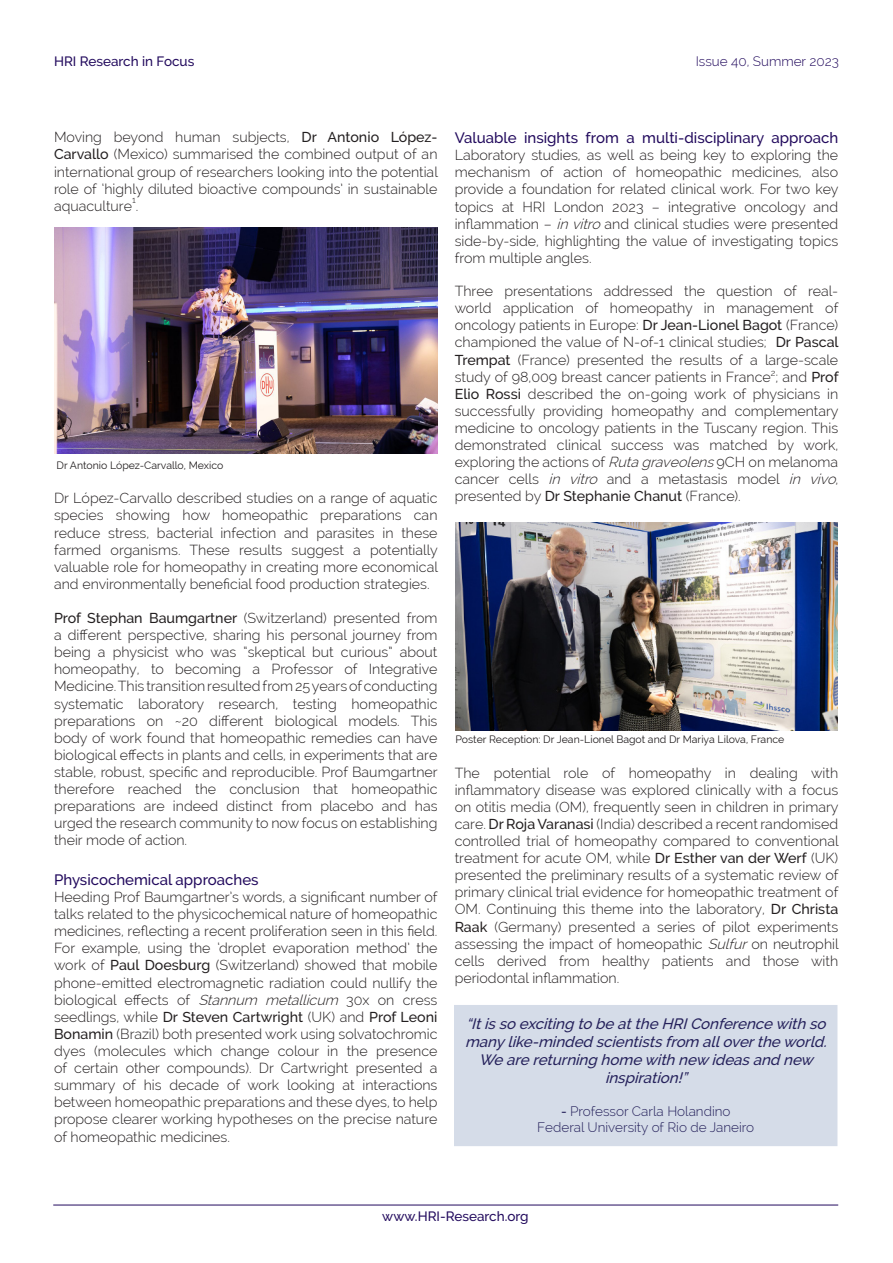
<style>
.page{position:relative;width:893px;height:1263px;background:#fff}
.page>*{position:absolute;margin:0;border:0;box-sizing:border-box;transform-origin:0 0}
.t1{font:italic 500 15px/18px "Raleway";color:#25215b;text-align:center}
.t2{font:500 15px "Raleway";color:#220a5d}
.t3{font:300 14.25px/17.1px "Raleway";color:#231f20;text-align:justify}
.t4{font:300 13.5px/16.2px "Raleway";color:#25215b;text-align:center}
.t5{font:500 13.5px "Raleway";color:#220a5d}
.t6{font:300 13.5px "Raleway";color:#220a5d}
.t7{font:10.5px "Raleway";color:#231f20}
.t8{font:300 9px "Raleway";color:#231f20}
.s1{font-weight:500}
.s2{font-style:italic}
</style>
<div class="page">
<hr style="left:53px;top:1205px;width:785px;height:1px;background:#220a5d">
<div style="left:454px;top:1005px;width:383px;height:141px;background:#d5dce8"></div>
<img style="left:455px;top:522px;width:382px;height:208px">
<img style="left:54px;top:228px;width:383px;height:226px">
<p class="t5" style="left:54px;top:53px;width:142px">HRI Research in Focus</p>
<p class="t6" style="left:696px;top:53px;width:145px">Issue 40, Summer 2023</p>
<p class="t3" style="left:54px;top:129px;width:385px">Moving beyond human subjects, <span class="s1">Dr Antonio López-Carvallo</span> (Mexico) summarised the combined output of an international group of researchers looking into the potential role of ‘highly diluted bioactive compounds’ in sustainable aquaculture .</p>
<p class="t8" style="left:132px;top:195px;width:5px">1</p>
<p class="t7" style="left:57px;top:459px;width:168px">Dr Antonio López-Carvallo, Mexico</p>
<p class="t3" style="left:54px;top:490px;width:385px">Dr López-Carvallo described studies on a range of aquatic species showing how homeopathic preparations can reduce stress, bacterial infection and parasites in these farmed organisms. These results suggest a potentially valuable role for homeopathy in creating more economical and environmentally beneficial food production strategies.</p>
<p class="t3" style="left:54px;top:609px;width:385px"><span class="s1">Prof Stephan Baumgartner</span> (Switzerland) presented from a different perspective, sharing his personal journey from being a physicist who was “skeptical but curious” about homeopathy, to becoming a Professor of Integrative Medicine. This transition resulted from 25 years of conducting systematic laboratory research, testing homeopathic preparations on ~20 different biological models. This body of work found that homeopathic remedies can have biological effects in plants and cells, in experiments that are stable, robust, specific and reproducible. Prof Baumgartner therefore reached the conclusion that homeopathic preparations are indeed distinct from placebo and has urged the research community to now focus on establishing their mode of action.</p>
<p class="t2" style="left:54px;top:871px;width:206px">Physicochemical approaches</p>
<p class="t3" style="left:54px;top:888px;width:385px">Heeding Prof Baumgartner’s words, a significant number of talks related to the physicochemical nature of homeopathic medicines, reflecting a recent proliferation seen in this field.<br>For example, using the ‘droplet evaporation method’ the work of <span class="s1">Paul Doesburg</span> (Switzerland) showed that mobile phone-emitted electromagnetic radiation could nullify the biological effects of <span class="s2">Stannum metallicum</span> 30x on cress seedlings, while <span class="s1">Dr Steven Cartwright</span> (UK) and <span class="s1">Prof Leoni Bonamin</span> (Brazil) both presented work using solvatochromic dyes (molecules which change colour in the presence of certain other compounds). Dr Cartwright presented a summary of his decade of work looking at interactions between homeopathic preparations and these dyes, to help propose clearer working hypotheses on the precise nature of homeopathic medicines.</p>
<p class="t2" style="left:455px;top:129px;width:385px">Valuable insights from a multi-disciplinary approach</p>
<p class="t3" style="left:455px;top:147px;width:385px">Laboratory studies, as well as being key to exploring the mechanism of action of homeopathic medicines, also provide a foundation for related clinical work. For two key topics at HRI London 2023 – integrative oncology and inflammation – <span class="s2">invitro</span> and clinical studies were presented side-by-side, highlighting the value of investigating topics from multiple angles.</p>
<p class="t3" style="left:455px;top:282px;width:387px">Three presentations addressed the question of real&shy;world application of homeopathy in management of oncology patients in Europe: <span class="s1">Dr Jean-Lionel Bagot</span> (France) championed the value of N-of-1 clinical studies; <span class="s1">Dr Pascal Trempat</span> (France) presented the results of a large-scale study of 98,009 breast cancer patients in France<sup>2</sup>; and <span class="s1">Prof Elio Rossi</span> described the on-going work of physicians in successfully providing homeopathy and complementary medicine to oncology patients in the Tuscany region. This demonstrated clinical success was matched by work, exploring the actions of <span class="s2">Rutagraveolens</span>9CH on melanoma cancer cells <span class="s2">in vitro</span> and a metastasis model <span class="s2">in vivo</span>, presented by <span class="s1">Dr Stephanie Chanut</span> (France).</p>
<p class="t7" style="left:455px;top:734px;width:330px">Poster Reception: Dr Jean-Lionel Bagot and Dr Mariya Lilova, France</p>
<p class="t3" style="left:455px;top:764px;width:385px">The potential role of homeopathy in dealing with inflammatory disease was explored clinically with a focus on otitis media (OM), frequently seen in children in primary care. <span class="s1">Dr Roja Varanasi</span> (India) described a recent randomised controlled trial of homeopathy compared to conventional treatment for acute OM, while <span class="s1">Dr Esther van der Werf</span> (UK) presented the preliminary results of a systematic review of primary clinical trial evidence for homeopathic treatment of OM. Continuing this theme into the laboratory, <span class="s1">Dr Christa Raak</span> (Germany) presented a series of pilot experiments assessing the impact of homeopathic <span class="s2">Sulfur</span>on neutrophil cells derived from healthy patients and those with periodontal inflammation.</p>
<p class="t1" style="left:465px;top:1015px;width:367px">“Itisso exciting to be atthe HRIConference with so manylike-minded scientistsfrom alloverthe world.<br>We are returning home with new ideasand new inspiration!”</p>
<p class="t4" style="left:537px;top:1102px;width:218px"><span class="s1">-</span> Professor Carla Holandino<br>Federal University of Rio de Janeiro</p>
<p class="t5" style="left:382px;top:1209px;width:148px">www.HRI-Research.org</p>
</div>
